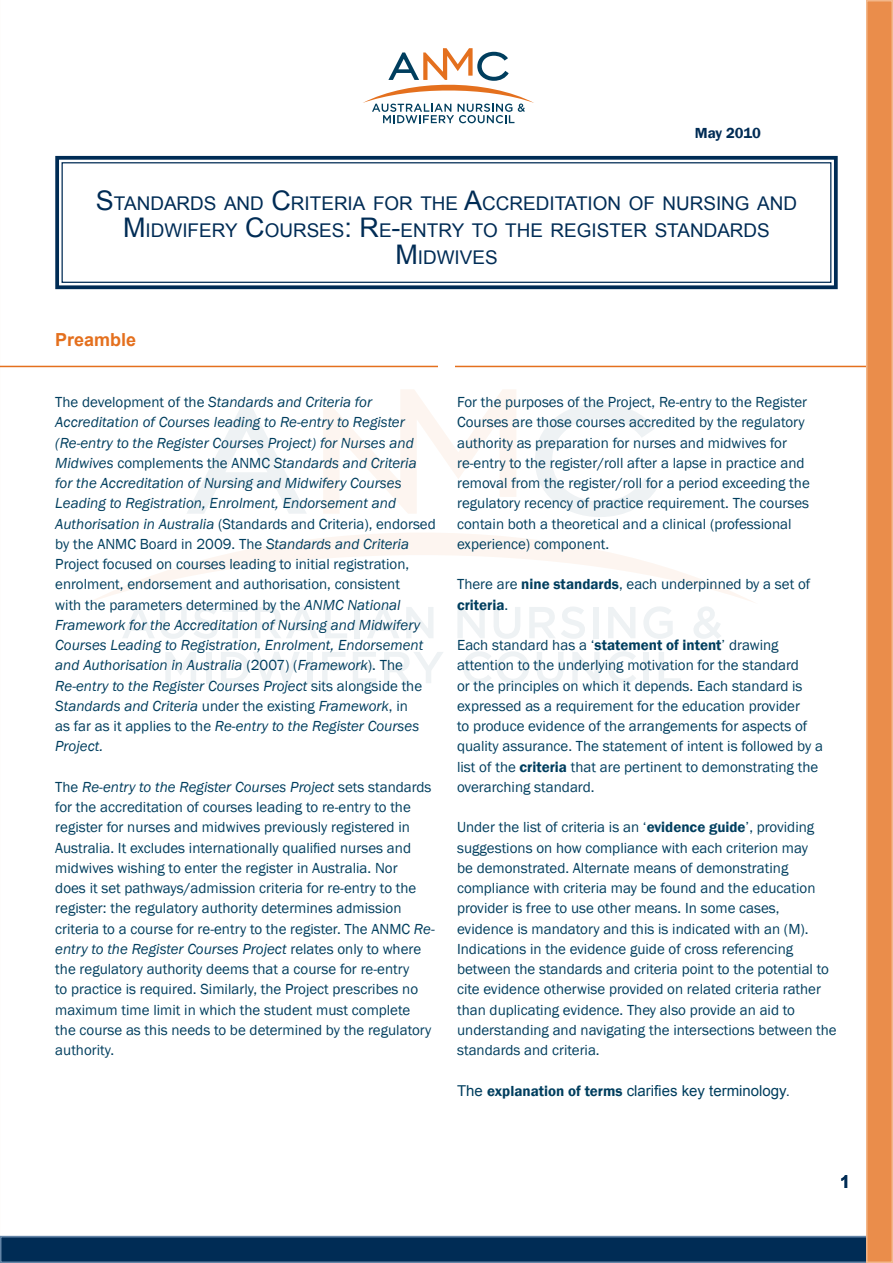
<style>
.page{position:relative;width:893px;height:1263px;background:#fff}
.page>*{position:absolute;margin:0;border:0;box-sizing:border-box;transform-origin:0 0}
.t1{font:18.9px/27px "Arial";color:#002c55;text-align:center}
._00255_Heading{font:700 18px "Arial";color:#e4701e}
.t2{font:700 18px "Arial";color:#002c55}
._00255_1__sub_head{font:15px/20.2px "Franklin Gothic";color:#003e5e}
._00255_1__sub_head-2{font:italic 15px/20.2px "Franklin Gothic";color:#003e5e}
._00255_1__sub_head-3{font:15px "Arial";color:#003e5e}
.t3{font:600 15px "Franklin Gothic";letter-spacing:-.005em;color:#002c55}
.s1{font-size:27px}
.s2{font-style:normal}
.s3{font-style:italic}
.s4{font-weight:600}
.s5{font-family:"Franklin Gothic";font-weight:600}
</style>
<div class="page">
<svg style="left:91px;top:533px;width:662px;height:69px"></svg>
<svg style="left:323px;top:389px;width:193px;height:125px"></svg>
<svg style="left:187px;top:406px;width:119px;height:108px"></svg>
<svg style="left:535px;top:403px;width:123px;height:114px"></svg>
<svg style="left:165px;top:652px;width:31px;height:31px"></svg>
<div style="left:206px;top:652px;width:5px;height:31px;background:#eef2f4"></div>
<svg style="left:221px;top:652px;width:79px;height:31px"></svg>
<div style="left:307px;top:652px;width:6px;height:31px;background:#eef2f4"></div>
<svg style="left:322px;top:652px;width:23px;height:31px"></svg>
<svg style="left:353px;top:652px;width:23px;height:31px"></svg>
<svg style="left:384px;top:652px;width:59px;height:31px"></svg>
<svg style="left:463px;top:651px;width:66px;height:33px"></svg>
<svg style="left:537px;top:652px;width:26px;height:32px"></svg>
<svg style="left:572px;top:652px;width:28px;height:31px"></svg>
<svg style="left:608px;top:651px;width:28px;height:33px"></svg>
<div style="left:643px;top:652px;width:6px;height:31px;background:#eef2f4"></div>
<svg style="left:659px;top:652px;width:22px;height:31px"></svg>
<svg style="left:123px;top:607px;width:64px;height:32px"></svg>
<svg style="left:194px;top:607px;width:54px;height:32px"></svg>
<svg style="left:255px;top:607px;width:63px;height:31px"></svg>
<svg style="left:325px;top:607px;width:22px;height:31px"></svg>
<div style="left:354px;top:607px;width:6px;height:31px;background:#eef2f4"></div>
<svg style="left:367px;top:607px;width:32px;height:31px"></svg>
<svg style="left:406px;top:607px;width:27px;height:31px"></svg>
<svg style="left:458px;top:607px;width:27px;height:31px"></svg>
<svg style="left:494px;top:607px;width:26px;height:32px"></svg>
<svg style="left:529px;top:607px;width:56px;height:32px"></svg>
<div style="left:593px;top:607px;width:5px;height:31px;background:#eef2f4"></div>
<svg style="left:608px;top:607px;width:27px;height:31px"></svg>
<svg style="left:644px;top:607px;width:29px;height:32px"></svg>
<svg style="left:694px;top:607px;width:27px;height:32px"></svg>
<svg style="left:363px;top:48px;width:171px;height:75px"></svg>
<svg style="left:55px;top:155px;width:783px;height:135px"></svg>
<div style="left:62px;top:162px;width:769px;height:121px;border:1px solid #002c55"></div>
<hr style="left:455px;top:366px;width:411px;height:1px;background:#e4701e">
<div style="left:1px;top:1237px;width:891px;height:25px;background:#002c55"></div>
<div style="left:0;top:1236px;width:893px;height:27px;border:2px solid #6384a6"></div>
<div style="left:867px;top:1px;width:25px;height:1261px;background:#ea8d4b"></div>
<div style="left:866px;top:0;width:27px;height:1263px;border:2px solid #f3b78a"></div>
<hr style="left:0;top:366px;width:438px;height:1px;background:#e4701e">
<p class="t3" style="left:695px;top:124px;width:68px">May 2010</p>
<p class="t1" style="left:96px;top:190px;width:702px"><span class="s1">S</span>TANDARDS AND <span class="s1">C</span>RITERIA FOR THE <span class="s1">A</span>CCREDITATION OF NURSING AND<br><span class="s1">M</span>IDWIFERY <span class="s1">C</span>OURSES<span class="s1">: R</span>E<span class="s1">-</span>ENTRY TO THE REGISTER STANDARDS</p>
<p class="t1" style="left:395px;top:244px;width:102px"><span class="s1">M</span>IDWIVES</p>
<p class="_00255_Heading" style="left:55px;top:328px;width:83px">Preamble</p>
<p class="_00255_1__sub_head-2" style="left:55px;top:392px;width:382px"><span class="s2">The development of the</span> Standards and Criteria for Accreditation of Courses leading to Re-entry to Register (Re-entry to the Register Courses Project) for Nurses and Midwives <span class="s2">complements the ANMC</span> Standards and Criteria for the Accreditation of Nursing and Midwifery Courses Leading to Registration, Enrolment, Endorsement and Authorisation in Australia <span class="s2">(Standards and Criteria), endorsed by the ANMC Board in 2009. The</span> Standards and Criteria <span class="s2">Project focused on courses leading to initial registration, enrolment, endorsement and authorisation, consistent<br>with the parameters determined by the</span> ANMC National Framework for the Accreditation of Nursing and Midwifery Courses Leading to Registration, Enrolment, Endorsement and Authorisation in Australia <span class="s2">(2007) (</span>Framework<span class="s2">). The </span>Re-entry to the Register Courses Project <span class="s2">sits alongside the </span>Standards and Criteria <span class="s2">under the existing</span> Framework<span class="s2">, in<br>as far as it applies to the</span> Re-entry to the Register Courses Project.</p>
<p class="_00255_1__sub_head" style="left:55px;top:777px;width:381px">The <span class="s3">Re-entry to the Register Courses Project</span> sets standards for the accreditation of courses leading to re-entry to the register for nurses and midwives previously registered in Australia. It excludes internationally qualified nurses and midwives wishing to enter the register in Australia. Nor<br>does it set pathways/admission criteria for re-entry to the register: the regulatory authority determines admission criteria to a course for re-entry to the register. The ANMC <span class="s3">Re&shy;entry to the Register Courses Project</span> relates only to where the regulatory authority deems that a course for re-entry<br>to practice is required. Similarly, the Project prescribes no maximum time limit in which the student must complete<br>the course as this needs to be determined by the regulatory authority.</p>
<p class="_00255_1__sub_head" style="left:457px;top:392px;width:354px">For the purposes of the Project, Re-entry to the Register Courses are those courses accredited by the regulatory authority as preparation for nurses and midwives for re-entry to the register/roll after a lapse in practice and removal from the register/roll for a period exceeding the regulatory recency of practice requirement. The courses contain both a theoretical and a clinical (professional experience) component.</p>
<p class="_00255_1__sub_head" style="left:457px;top:574px;width:355px">There are <span class="s4">nine standards</span>, each underpinned by a set of <span class="s4">criteria</span>.</p>
<p class="_00255_1__sub_head" style="left:457px;top:635px;width:367px">Each standard has a ‘<span class="s4">statement of intent</span>’ drawing attention to the underlying motivation for the standard<br>or the principles on which it depends. Each standard is expressed as a requirement for the education provider<br>to produce evidence of the arrangements for aspects of quality assurance. The statement of intent is followed by a list of the <span class="s4">criteria</span> that are pertinent to demonstrating the overarching standard.</p>
<p class="_00255_1__sub_head" style="left:457px;top:817px;width:381px">Under the list of criteria is an ‘<span class="s4">evidence guide</span>’, providing suggestions on how compliance with each criterion may<br>be demonstrated. Alternate means of demonstrating compliance with criteria may be found and the education provider is free to use other means. In some cases, evidence is mandatory and this is indicated with an (M).<br>Indications in the evidence guide of cross referencing between the standards and criteria point to the potential to cite evidence otherwise provided on related criteria rather than duplicating evidence. They also provide an aid to understanding and navigating the intersections between the standards and criteria.</p>
<p class="_00255_1__sub_head-3" style="left:457px;top:1080px;width:334px">The <span class="s5">explanation of terms</span> clarifies key terminology.</p>
<p class="t2" style="left:840px;top:1170px;width:12px">1</p>
</div>
